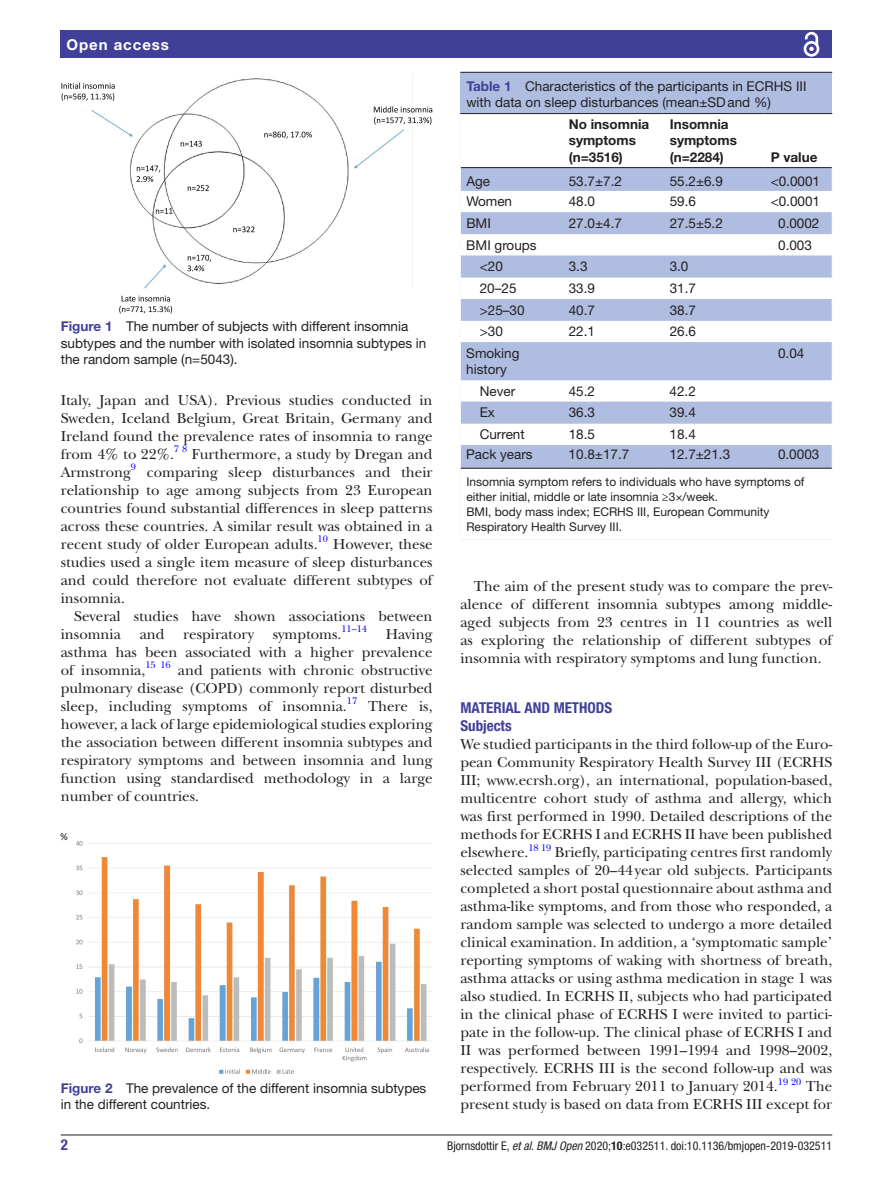
<style>
.page{position:relative;width:893px;height:1191px;background:#fff}
.page>*{position:absolute;margin:0;border:0;box-sizing:border-box;transform-origin:0 0}
.t1{font:15px/18px "New Baskerville";color:#231f20;text-align:justify}
.t2{font:700 condensed 15px/18px "Helvetica Neue LT Std";color:#414099}
.t3{font:700 15px "Helvetica Neue LT Std";letter-spacing:.065em;color:#fff}
.t4{font:13.5px/16.2px "Helvetica Neue LT Std";color:#231f20}
.t5{font:700 13.5px/16.2px "Helvetica Neue LT Std";color:#231f20}
.t6{font:12px/15px "Helvetica Neue LT Std";color:#231f20}
.t7{font:condensed 12px "Helvetica Neue LT Std";color:#231f20}
.t8{font:9.9px "New Baskerville";color:#00f}
.s1{font-weight:700;color:#414099}
.s2{font-style:italic}
.s3{font-weight:700}
</style>
<div class="page">
<hr style="left:61px;top:1134px;width:771px;height:1px;background:#231f20">
<div style="left:61px;top:31px;width:771px;height:27px;background:#414099"></div>
<svg style="left:803px;top:31px;width:17px;height:26px"></svg>
<img style="left:61px;top:73px;width:372px;height:241px">
<img style="left:61px;top:833px;width:372px;height:242px">
<div style="left:460px;top:73px;width:372px;height:467px;background:#afbde1"></div>
<hr style="left:460px;top:72px;width:372px;height:1px;background:#231f20">
<div style="left:461px;top:114px;width:371px;height:426px;background:#fff"></div>
<svg style="left:461px;top:168px;width:371px;height:300px"></svg>
<hr style="left:460px;top:113px;width:103px;height:1px;background:#231f20">
<hr style="left:460px;top:167px;width:103px;height:1px;background:#231f20">
<hr style="left:563px;top:113px;width:101px;height:1px;background:#231f20">
<hr style="left:563px;top:167px;width:101px;height:1px;background:#231f20">
<hr style="left:664px;top:113px;width:101px;height:1px;background:#231f20">
<hr style="left:664px;top:167px;width:101px;height:1px;background:#231f20">
<hr style="left:765px;top:113px;width:67px;height:1px;background:#231f20">
<hr style="left:765px;top:167px;width:67px;height:1px;background:#231f20">
<hr style="left:563px;top:468px;width:101px;height:1px;background:#231f20">
<hr style="left:664px;top:468px;width:101px;height:1px;background:#231f20">
<hr style="left:765px;top:468px;width:67px;height:1px;background:#231f20">
<hr style="left:460px;top:468px;width:103px;height:1px;background:#231f20">
<hr style="left:460px;top:114px;width:1px;height:54px;background:#fff">
<svg style="left:460px;top:168px;width:1px;height:174px"></svg>
<hr style="left:460px;top:342px;width:1px;height:38px;background:#fff">
<svg style="left:460px;top:380px;width:1px;height:88px"></svg>
<hr style="left:460px;top:468px;width:1px;height:72px;background:#fff">
<hr style="left:466px;top:500px;width:366px;height:1px;background:#fff">
<hr style="left:466px;top:530px;width:366px;height:1px;background:#fff">
<p class="t3" style="left:66px;top:35px;width:104px">Open access</p>
<p class="t4" style="left:61px;top:318px;width:367px"><span class="s1">Figure 1</span> The number of subjects with different insomnia subtypes and the number with isolated insomnia subtypes in the random sample (n=5043).</p>
<p class="t1" style="left:61px;top:391px;width:373px">Italy, Japan and USA). Previous studies conducted in Sweden, Iceland Belgium, Great Britain, Germany and Ireland found the prevalence rates of insomnia to range from 4% to 22%.<sup>7</sup> <sup>8</sup> Furthermore, a study by Dregan and Armstrong</p>
<p class="t8" style="left:131px;top:461px;width:7px">9</p>
<p class="t1" style="left:61px;top:463px;width:373px;text-indent:86px">comparing sleep disturbances and their relationship to age among subjects from 23 European countries found substantial differences in sleep patterns across these countries. A similar result was obtained in a recent study of older European adults.</p>
<p class="t8" style="left:318px;top:533px;width:12px">10</p>
<p class="t1" style="left:61px;top:535px;width:373px;text-indent:272px">However, these studies used a single item measure of sleep disturbances and could therefore not evaluate different subtypes of insomnia.</p>
<p class="t1" style="left:61px;top:607px;width:373px;text-indent:13px">Several studies have shown associations between insomnia and respiratory symptoms.</p>
<p class="t8" style="left:341px;top:623px;width:27px">11–14</p>
<p class="t1" style="left:61px;top:625px;width:373px;text-indent:325px">Having asthma has been associated with a higher prevalence of insomnia,</p>
<p class="t8" style="left:145px;top:659px;width:27px">15 16</p>
<p class="t1" style="left:61px;top:661px;width:373px;text-indent:117px">and patients with chronic obstructive pulmonary disease (COPD) commonly report disturbed sleep, including symptoms of insomnia.</p>
<p class="t8" style="left:347px;top:695px;width:12px">17</p>
<p class="t1" style="left:61px;top:697px;width:373px;text-indent:307px">There is, however, a lack of large epidemiological studies exploring the association between different insomnia subtypes and respiratory symptoms and between insomnia and lung function using standardised methodology in a large number of countries.</p>
<p class="t4" style="left:61px;top:1080px;width:367px"><span class="s1">Figure 2</span> The prevalence of the different insomnia subtypes in the different countries.</p>
<p class="t4" style="left:466px;top:77px;width:342px"><span class="s1">Table 1</span> Characteristics of the participants in ECRHS III with data on sleep disturbances (mean±SDand %)</p>
<p class="t5" style="left:569px;top:116px;width:82px">No insomnia symptoms (n=3516)</p>
<p class="t5" style="left:670px;top:116px;width:69px">Insomnia symptoms (n=2284)</p>
<p class="t5" style="left:771px;top:148px;width:48px">P value</p>
<p class="t4" style="left:466px;top:173px;width:25px">Age</p>
<p class="t4" style="left:569px;top:173px;width:55px">53.7±7.2</p>
<p class="t4" style="left:670px;top:173px;width:55px">55.2±6.9</p>
<p class="t4" style="left:771px;top:173px;width:51px">&lt;0.0001</p>
<p class="t4" style="left:466px;top:193px;width:47px">Women</p>
<p class="t4" style="left:569px;top:193px;width:28px">48.0</p>
<p class="t4" style="left:670px;top:193px;width:28px">59.6</p>
<p class="t4" style="left:771px;top:193px;width:51px">&lt;0.0001</p>
<p class="t4" style="left:466px;top:215px;width:26px">BMI</p>
<p class="t4" style="left:569px;top:215px;width:55px">27.0±4.7</p>
<p class="t4" style="left:670px;top:215px;width:55px">27.5±5.2</p>
<p class="t4" style="left:778px;top:215px;width:43px">0.0002</p>
<p class="t4" style="left:466px;top:237px;width:72px">BMI groups</p>
<p class="t4" style="left:778px;top:237px;width:35px">0.003</p>
<p class="t4" style="left:480px;top:258px;width:25px">&lt;20</p>
<p class="t4" style="left:569px;top:258px;width:20px">3.3</p>
<p class="t4" style="left:670px;top:258px;width:20px">3.0</p>
<p class="t4" style="left:480px;top:280px;width:38px">20–25</p>
<p class="t4" style="left:569px;top:280px;width:28px">33.9</p>
<p class="t4" style="left:670px;top:280px;width:28px">31.7</p>
<p class="t4" style="left:480px;top:301px;width:46px">&gt;25–30</p>
<p class="t4" style="left:569px;top:301px;width:28px">40.7</p>
<p class="t4" style="left:670px;top:301px;width:28px">38.7</p>
<p class="t4" style="left:480px;top:323px;width:25px">&gt;30</p>
<p class="t4" style="left:569px;top:323px;width:28px">22.1</p>
<p class="t4" style="left:670px;top:323px;width:28px">26.6</p>
<p class="t4" style="left:466px;top:345px;width:55px">Smoking history</p>
<p class="t4" style="left:778px;top:345px;width:28px">0.04</p>
<p class="t4" style="left:480px;top:383px;width:37px">Never</p>
<p class="t4" style="left:569px;top:383px;width:28px">45.2</p>
<p class="t4" style="left:670px;top:383px;width:28px">42.2</p>
<p class="t4" style="left:480px;top:404px;width:17px">Ex</p>
<p class="t4" style="left:569px;top:404px;width:28px">36.3</p>
<p class="t4" style="left:670px;top:404px;width:28px">39.4</p>
<p class="t4" style="left:480px;top:426px;width:47px">Current</p>
<p class="t4" style="left:569px;top:426px;width:28px">18.5</p>
<p class="t4" style="left:670px;top:426px;width:28px">18.4</p>
<p class="t4" style="left:466px;top:446px;width:68px">Pack years</p>
<p class="t4" style="left:569px;top:446px;width:62px">10.8±17.7</p>
<p class="t4" style="left:670px;top:446px;width:62px">12.7±21.3</p>
<p class="t4" style="left:778px;top:446px;width:43px">0.0003</p>
<p class="t6" style="left:466px;top:474px;width:340px">Insomnia symptom refers to individuals who have symptoms of either initial, middle or late insomnia ≥3×/week.<br>BMI, body mass index; ECRHS III, European Community Respiratory Health Survey III.</p>
<p class="t1" style="left:460px;top:577px;width:373px;text-indent:14px">The aim of the present study was to compare the prev&shy;alence of different insomnia subtypes among middle&shy;aged subjects from 23 centres in 11 countries as well as exploring the relationship of different subtypes of insomnia with respiratory symptoms and lung function.</p>
<p class="t2" style="left:460px;top:698px;width:153px">MATERIAL AND METHODS<br>SUBJECTS</p>
<p class="t1" style="left:460px;top:735px;width:373px">We studied participants in the third follow-up of the Euro&shy;pean Community Respiratory Health Survey III (ECRHS III; www.ecrsh.org), an international, population-based, multicentre cohort study of asthma and allergy, which was first performed in 1990. Detailed descriptions of the methods for ECRHS I and ECRHS II have been published elsewhere.<sup>18</sup> <sup>19</sup> Briefly, participating centres first randomly selected samples of 20–44year old subjects. Participants completed a short postal questionnaire about asthma and asthma-like symptoms, and from those who responded, a random sample was selected to undergo a more detailed clinical examination. In addition, a ‘symptomatic sample’ reporting symptoms of waking with shortness of breath, asthma attacks or using asthma medication in stage 1 was also studied. In ECRHS II, subjects who had participated in the clinical phase of ECRHS I were invited to partici&shy;pate in the follow-up. The clinical phase of ECRHS I and II was performed between 1991–1994 and 1998–2002, respectively. ECRHS III is the second follow-up and was performed from February 2011 to January 2014.<sup>19</sup> <sup>20</sup> The present study is based on data from ECRHS III except for</p>
<p class="t2" style="left:61px;top:1135px;width:9px">2</p>
<p class="t7" style="left:447px;top:1138px;width:386px">Bjornsdottir E, <span class="s2">et al</span>. <span class="s2">BMJ Open</span> 2020;<span class="s3">10</span>:e032511. doi:10.1136/bmjopen-2019-032511</p>
</div>
